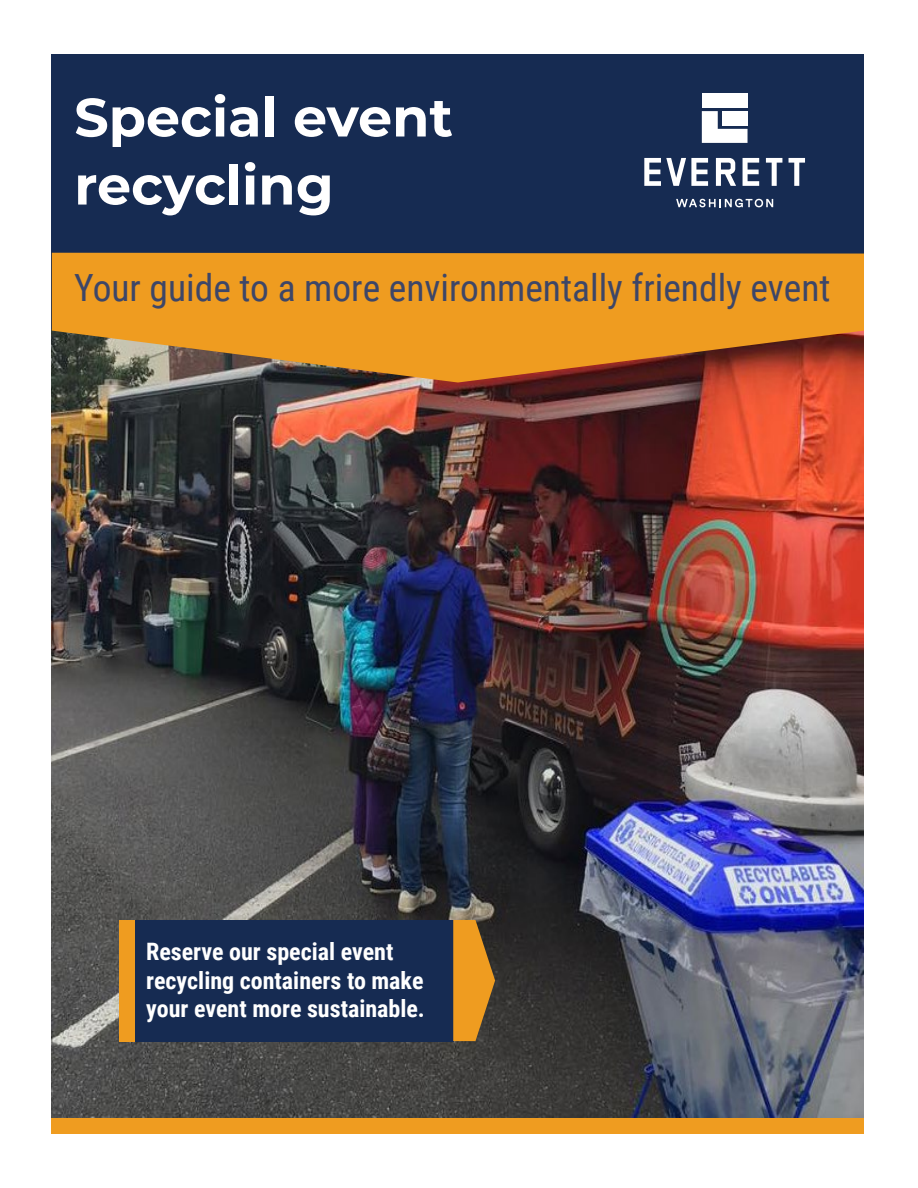
<style>
.page{position:relative;width:918px;height:1188px;background:#fff}
.page>*{position:absolute;margin:0;border:0;box-sizing:border-box;transform-origin:0 0}
.t1{font:700 54px/68.1px "Montserrat";color:#fff}
.t2{font:37.5px "Roboto Condensed";color:#3d4668}
.t3{font:700 24px/28.8px "Roboto Condensed";color:#fff}
</style>
<div class="page">
<img style="left:52px;top:383px;width:812px;height:735px">
<div style="left:52px;top:54px;width:812px;height:274px;background:#162b52"></div>
<div style="left:135px;top:920px;width:318px;height:121px;background:#162b52"></div>
<svg style="left:453px;top:920px;width:42px;height:121px;background:#c28224"></svg>
<div style="left:119px;top:920px;width:16px;height:121px;background:#ef9c20"></div>
<div style="left:52px;top:1118px;width:812px;height:16px;background:#ef9c20"></div>
<svg style="left:52px;top:253px;width:812px;height:130px;background:#d58a25"></svg>
<div style="left:702px;top:93px;width:46px;height:14px;background:#fff"></div>
<svg style="left:702px;top:111px;width:46px;height:32px"></svg>
<svg style="left:766px;top:158px;width:16px;height:28px"></svg>
<svg style="left:789px;top:158px;width:16px;height:28px"></svg>
<svg style="left:743px;top:158px;width:16px;height:28px"></svg>
<svg style="left:644px;top:158px;width:64px;height:28px"></svg>
<svg style="left:716px;top:158px;width:20px;height:28px"></svg>
<svg style="left:676px;top:199px;width:97px;height:8px"></svg>
<h1 class="t1" style="left:74px;top:81px;width:380px">Special event recycling</h1>
<h2 class="t2" style="left:74px;top:261px;width:758px">Your guide to a more environmentally friendly event</h2>
<p class="t3" style="left:146px;top:936px;width:280px">Reserve our special event recycling containers to make your event more sustainable.</p>
</div>
